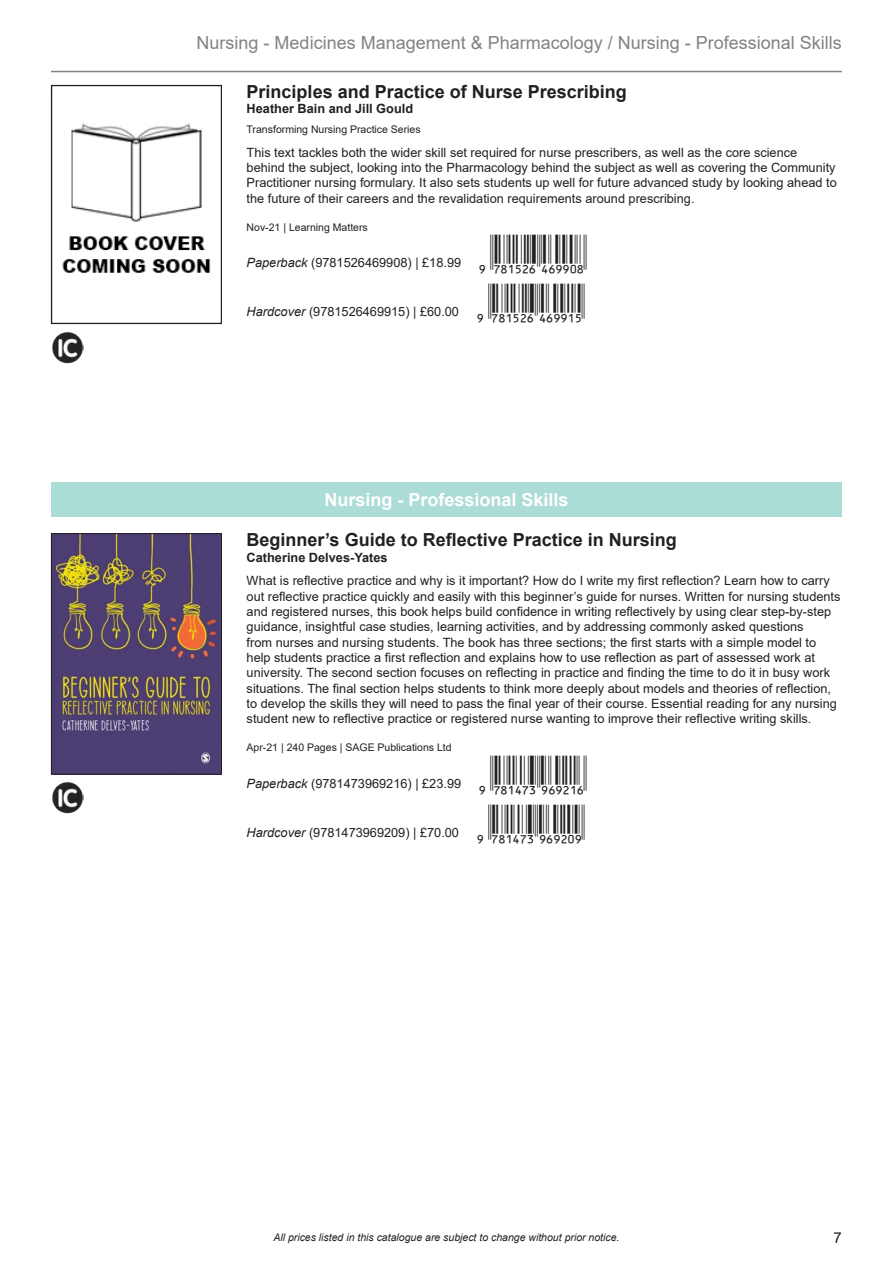
<style>
.page{position:relative;width:893px;height:1263px;background:#fff}
.page>*{position:absolute;margin:0;border:0;box-sizing:border-box;transform-origin:0 0}
.t1{font:39px "Ean Bwr P36 Tt";color:#231f20}
.t2{font:700 18px "Arial";color:#231f20}
.t3{font:18px "Arial";color:#808285}
.t4{font:700 18px "Arial";color:#fff}
.t5{font:15px "Arial";color:#231f20}
.t6{font:12.75px/15.3px "Arial";color:#231f20}
.t7{font:700 12.75px "Arial";color:#231f20}
.t8{font:10.5px "Arial";color:#231f20}
.t9{font:italic 10.5px "Arial";color:#231f20}
.s1{font-style:italic}
</style>
<div class="page">
<hr style="left:51px;top:71px;width:791px;height:1px;background:#808285">
<img style="left:62px;top:123px;width:149px;height:150px">
<div style="left:51px;top:85px;width:171px;height:239px;border:1px solid #231f20"></div>
<img style="left:52px;top:332px;width:32px;height:31px">
<div style="left:51px;top:482px;width:791px;height:34px;background:#abdcd6"></div>
<img style="left:53px;top:535px;width:167px;height:237px">
<div style="left:51px;top:533px;width:171px;height:241px;border:1px solid #231f20"></div>
<img style="left:52px;top:782px;width:32px;height:32px">
<h2 class="t3" style="left:197px;top:30px;width:647px">Nursing - Medicines Management &amp; Pharmacology / Nursing - Professional Skills</h2>
<h2 class="t2" style="left:247px;top:79px;width:382px">Principles and Practice of Nurse Prescribing</h2>
<p class="t7" style="left:247px;top:100px;width:168px">Heather Bain and Jill Gould</p>
<p class="t8" style="left:247px;top:122px;width:176px">Transforming Nursing Practice Series</p>
<p class="t6" style="left:247px;top:145px;width:592px">This text tackles both the wider skill set required for nurse prescribers, as well as the core science behind the subject, looking into the Pharmacology behind the subject as well as covering the Community Practitioner nursing formulary. It also sets students up well for future advanced study by looking ahead to the future of their careers and the revalidation requirements around prescribing.</p>
<p class="t8" style="left:247px;top:220px;width:123px">Nov-21 | Learning Matters</p>
<p class="t6" style="left:247px;top:255px;width:216px"><span class="s1">Paperback</span> (9781526469908) | £18.99</p>
<h1 class="t1" style="left:468px;top:235px;width:120px">,!7IB5C6-EGJJAI!</h1>
<p class="t6" style="left:247px;top:304px;width:214px"><span class="s1">Hardcover</span> (9781526469915) | £60.00</p>
<h1 class="t1" style="left:466px;top:284px;width:120px">,!7IB5C6-EGJJBF!</h1>
<h2 class="t4" style="left:324px;top:487px;width:246px">Nursing - Professional Skills</h2>
<h2 class="t2" style="left:247px;top:527px;width:432px">Beginner’s Guide to Reflective Practice in Nursing</h2>
<p class="t7" style="left:247px;top:548px;width:143px">Catherine Delves-Yates</p>
<p class="t6" style="left:247px;top:573px;width:595px">What is reflective practice and why is it important? How do I write my first reflection? Learn how to carry out reflective practice quickly and easily with this beginner’s guide for nurses. Written for nursing students and registered nurses, this book helps build confidence in writing reflectively by using clear step-by-step guidance, insightful case studies, learning activities, and by addressing commonly asked questions<br>from nurses and nursing students. The book has three sections; the first starts with a simple model to help students practice a first reflection and explains how to use reflection as part of assessed work at university. The second section focuses on reflecting in practice and finding the time to do it in busy work situations. The final section helps students to think more deeply about models and theories of reflection, to develop the skills they will need to pass the final year of their course. Essential reading for any nursing student new to reflective practice or registered nurse wanting to improve their reflective writing skills.</p>
<p class="t8" style="left:247px;top:740px;width:207px">Apr-21 | 240 Pages | SAGE Publications Ltd</p>
<p class="t6" style="left:247px;top:776px;width:216px"><span class="s1">Paperback</span> (9781473969216) | £23.99</p>
<h1 class="t1" style="left:468px;top:755px;width:120px">,!7IB4H3-JGJCBG!</h1>
<p class="t6" style="left:247px;top:824px;width:214px"><span class="s1">Hardcover</span> (9781473969209) | £70.00</p>
<h1 class="t1" style="left:466px;top:804px;width:120px">,!7IB4H3-JGJCAJ!</h1>
<p class="t9" style="left:273px;top:1231px;width:348px">All prices listed in this catalogue are subject to change without prior notice.</p>
<p class="t5" style="left:834px;top:1227px;width:10px">7</p>
</div>
